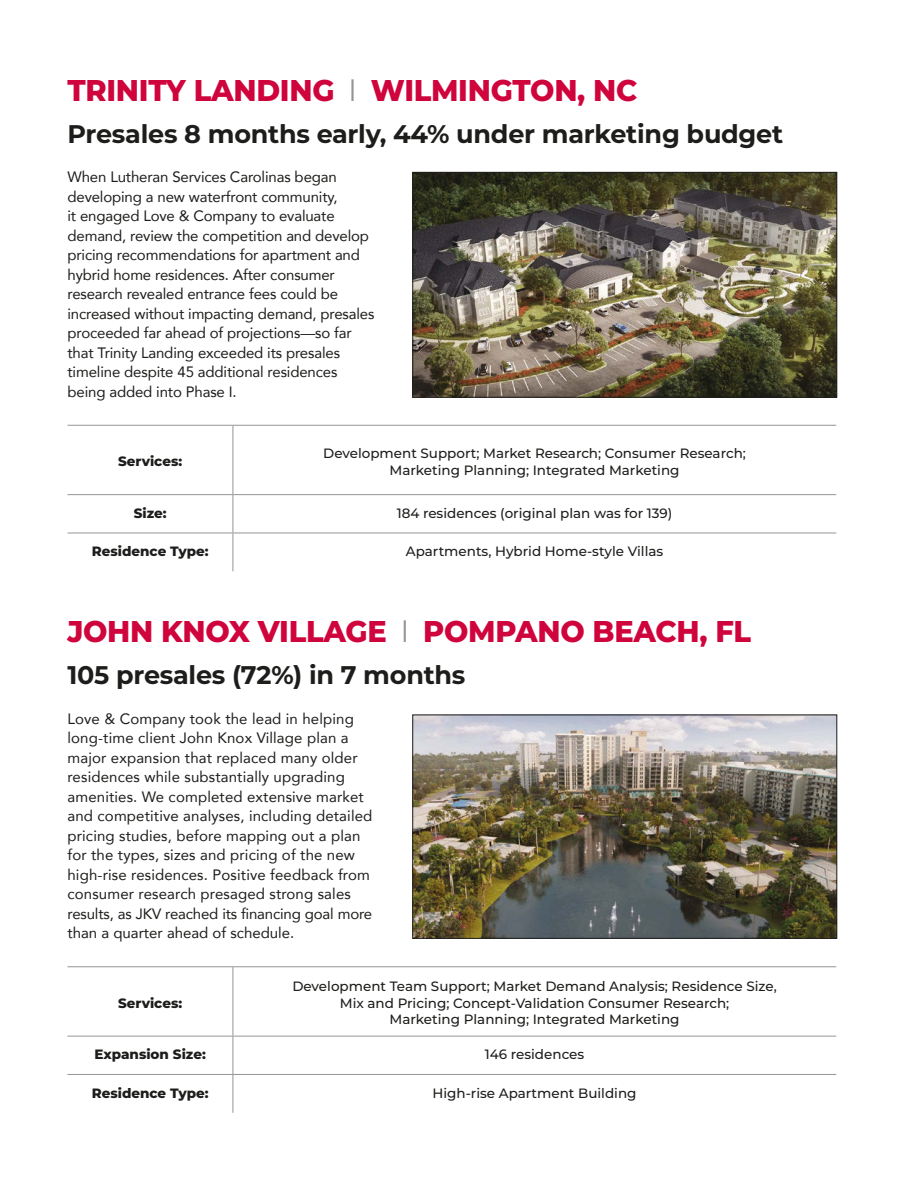
<style>
.page{position:relative;width:918px;height:1188px;background:#fff}
.page>*{position:absolute;margin:0;border:0;box-sizing:border-box;transform-origin:0 0}
.Headlines{font:800 30px "Montserrat";letter-spacing:-.01em;color:#d0043c;scale:.96 1}
.Headline_2{font:700 25.5px "Montserrat";letter-spacing:-.01em;color:#1d1d1b}
.Copy{font:15px/19.5px "Avenir";letter-spacing:.01em;color:#1d1d1b}
.Copy-2{font:15px/19.5px "Avenir";letter-spacing:-.01em;color:#1d1d1b}
.Copy-3{font:500 13.5px/16.5px "Montserrat";color:#1d1d1b;text-align:center}
.Copy-4{font:800 13.5px "Montserrat";color:#1d1d1b}
.s1{color:#979496}
</style>
<div class="page">
<img style="left:415px;top:174px;width:420px;height:221px">
<div style="left:413px;top:172px;width:424px;height:225px;border:1px solid #1d1d1b"></div>
<img style="left:415px;top:717px;width:420px;height:220px">
<div style="left:413px;top:715px;width:424px;height:224px;border:1px solid #1d1d1b"></div>
<hr style="left:68px;top:425px;width:165px;height:1px;background:#979496">
<hr style="left:233px;top:425px;width:603px;height:1px;background:#979496">
<hr style="left:233px;top:426px;width:1px;height:68px;background:#979496">
<hr style="left:68px;top:494px;width:165px;height:1px;background:#979496">
<hr style="left:233px;top:494px;width:603px;height:1px;background:#979496">
<hr style="left:233px;top:495px;width:1px;height:38px;background:#979496">
<hr style="left:68px;top:533px;width:165px;height:1px;background:#979496">
<hr style="left:233px;top:533px;width:603px;height:1px;background:#979496">
<hr style="left:233px;top:533px;width:1px;height:38px;background:#979496">
<hr style="left:68px;top:966px;width:165px;height:1px;background:#979496">
<hr style="left:233px;top:966px;width:603px;height:1px;background:#979496">
<hr style="left:233px;top:967px;width:1px;height:69px;background:#979496">
<hr style="left:68px;top:1036px;width:165px;height:1px;background:#979496">
<hr style="left:233px;top:1036px;width:603px;height:1px;background:#979496">
<hr style="left:233px;top:1037px;width:1px;height:37px;background:#979496">
<hr style="left:68px;top:1074px;width:165px;height:1px;background:#979496">
<hr style="left:233px;top:1074px;width:603px;height:1px;background:#979496">
<hr style="left:233px;top:1075px;width:1px;height:38px;background:#979496">
<p class="Headlines" style="left:68px;top:68px;width:595px">TRINITY LANDING <span class="s1">❘</span> WILMINGTON, NC</p>
<p class="Headline_2" style="left:68px;top:115px;width:717px">Presales 8 months early, 44% under marketing budget</p>
<p class="Copy-2" style="left:68px;top:167px;width:309px">When Lutheran Services Carolinas began developing a new waterfront community,<br>it engaged Love &amp; Company to evaluate demand, review the competition and develop pricing recommendations for apartment and hybrid home residences. After consumer research revealed entrance fees could be increased without impacting demand, presales proceeded far ahead of projections—so far that Trinity Landing exceeded its presales timeline despite 45 additional residences being added into Phase I.</p>
<p class="Copy-4" style="left:118px;top:452px;width:66px">Services:</p>
<p class="Copy-3" style="left:323px;top:445px;width:424px">Development Support; Market Research; Consumer Research;<br>Marketing Planning; Integrated Marketing</p>
<p class="Copy-4" style="left:134px;top:503px;width:34px">Size:</p>
<p class="Copy-3" style="left:397px;top:504px;width:277px">184 residences (original plan was for 139)</p>
<p class="Copy-4" style="left:92px;top:541px;width:118px">Residence Type:</p>
<p class="Copy-3" style="left:406px;top:543px;width:259px">Apartments, Hybrid Home-style Villas</p>
<p class="Headlines" style="left:68px;top:609px;width:714px">JOHN KNOX VILLAGE <span class="s1">❘</span> POMPANO BEACH, FL</p>
<p class="Headline_2" style="left:68px;top:657px;width:399px">105 presales (72%) in 7 months</p>
<p class="Copy" style="left:68px;top:708px;width:306px">Love &amp; Company took the lead in helping long-time client John Knox Village plan a major expansion that replaced many older residences while substantially upgrading amenities. We completed extensive market and competitive analyses, including detailed pricing studies, before mapping out a plan for the types, sizes and pricing of the new high-rise residences. Positive feedback from consumer research presaged strong sales results, as JKV reached its financing goal more than a quarter ahead of schedule.</p>
<p class="Copy-4" style="left:118px;top:993px;width:66px">Services:</p>
<p class="Copy-3" style="left:292px;top:978px;width:486px">Development Team Support; Market Demand Analysis; Residence Size,<br>Mix and Pricing; Concept-Validation Consumer Research;<br>Marketing Planning; Integrated Marketing</p>
<p class="Copy-4" style="left:95px;top:1045px;width:113px">Expansion Size:</p>
<p class="Copy-3" style="left:485px;top:1046px;width:101px">146 residences</p>
<p class="Copy-4" style="left:92px;top:1083px;width:118px">Residence Type:</p>
<p class="Copy-3" style="left:433px;top:1084px;width:206px">High-rise Apartment Building</p>
</div>
